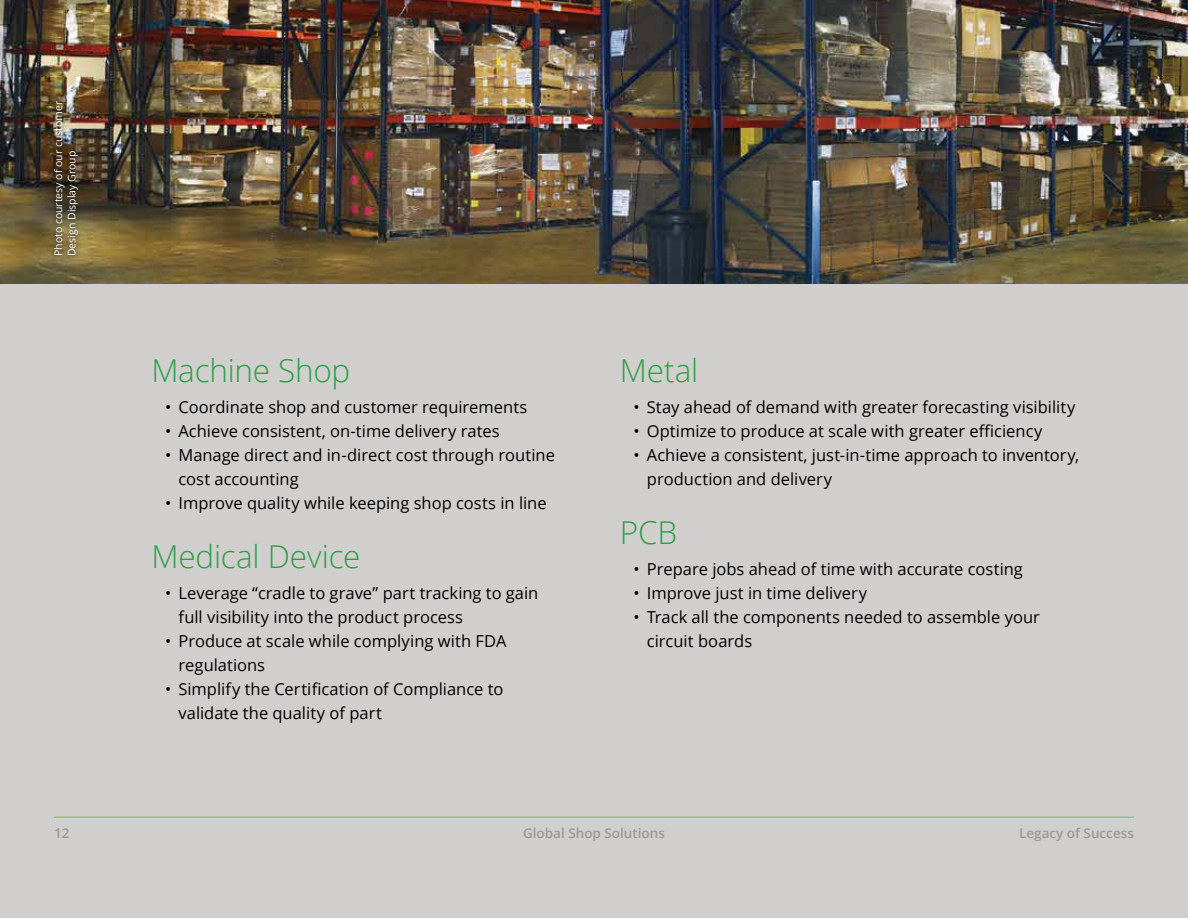
<style>
.page{position:relative;width:1188px;height:918px;background:#fff}
.page>*{position:absolute;margin:0;border:0;box-sizing:border-box;transform-origin:0 0}
.t1{font:300 31.5px "Open Sans";letter-spacing:-.005em;color:#2e9f48}
.t2{font:16.5px/24px "Open Sans";color:#000}
.t3{font:600 13.5px "Open Sans";color:#999998}
.t4{font:10.5px/13.5px "Open Sans";color:#fff}
</style>
<div class="page">
<div style="left:0;top:263px;width:1188px;height:655px;background:#d0cfce"></div>
<img style="left:0;top:0;width:1188px;height:284px">
<div style="left:48px;top:95px;width:36px;height:166px;background:#000;opacity:.95"></div>
<hr style="left:54px;top:817px;width:1080px;height:1px;background:#78bd43">
<p class="t4" style="left:51px;top:256px;width:157px;rotate:-90deg">Photo courtesy of our customer<br>Design Display Group</p>
<h1 class="t1" style="left:152px;top:349px;width:200px">Machine Shop</h1>
<p class="t2" style="left:165px;top:394px;width:364px">• Coordinate shop and customer requirements</p>
<p class="t2" style="left:165px;top:418px;width:336px">• Achieve consistent, on-time delivery rates</p>
<p class="t2" style="left:178px;top:442px;width:378px;text-indent:-13px">• Manage direct and in-direct cost through routine cost accounting</p>
<p class="t2" style="left:165px;top:490px;width:383px">• Improve quality while keeping shop costs in line</p>
<h1 class="t1" style="left:152px;top:535px;width:210px">Medical Device</h1>
<p class="t2" style="left:178px;top:580px;width:361px;text-indent:-13px">• Leverage “cradle to grave” part tracking to gain full visibility into the product process</p>
<p class="t2" style="left:178px;top:628px;width:329px;text-indent:-13px">• Produce at scale while complying with FDA regulations</p>
<p class="t2" style="left:178px;top:676px;width:326px;text-indent:-13px">• Simplify the Certification of Compliance to validate the quality of part</p>
<h1 class="t1" style="left:620px;top:349px;width:80px">Metal</h1>
<p class="t2" style="left:633px;top:394px;width:443px">• Stay ahead of demand with greater forecasting visibility</p>
<p class="t2" style="left:633px;top:418px;width:411px">• Optimize to produce at scale with greater efficiency</p>
<p class="t2" style="left:647px;top:442px;width:434px;text-indent:-13px">• Achieve a consistent, just-in-time approach to inventory, production and delivery</p>
<h1 class="t1" style="left:620px;top:511px;width:59px">PCB</h1>
<p class="t2" style="left:633px;top:556px;width:391px">• Prepare jobs ahead of time with accurate costing</p>
<p class="t2" style="left:633px;top:580px;width:235px">• Improve just in time delivery</p>
<p class="t2" style="left:647px;top:604px;width:394px;text-indent:-13px">• Track all the components needed to assemble your circuit boards</p>
<p class="t3" style="left:54px;top:824px;width:17px">12</p>
<p class="t3" style="left:523px;top:824px;width:143px">Global Shop Solutions</p>
<p class="t3" style="left:1019px;top:824px;width:116px">Legacy of Success</p>
</div>
